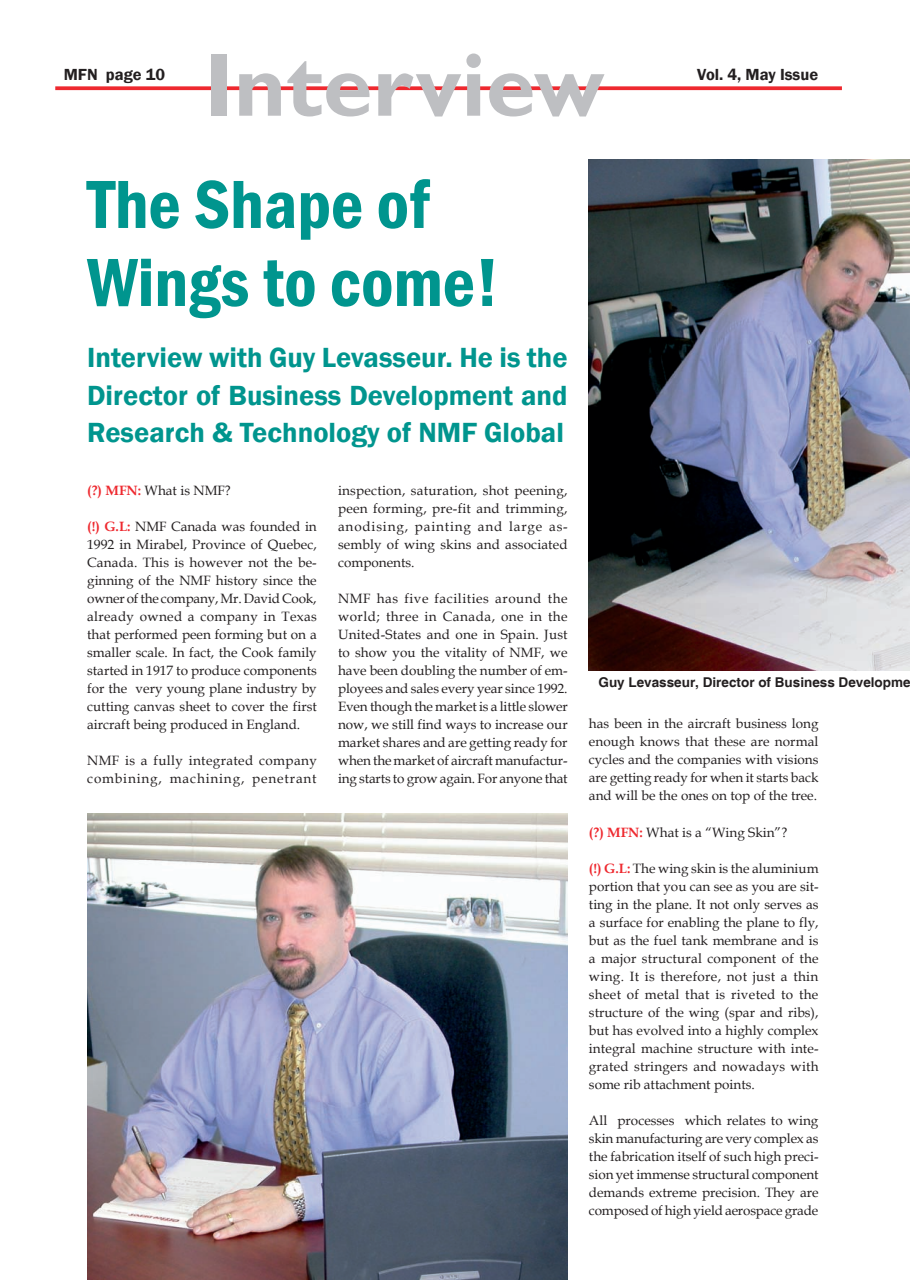
<style>
.page{position:relative;width:910px;height:1280px;background:#fff}
.page>*{position:absolute;margin:0;border:0;box-sizing:border-box;transform-origin:0 0}
.t1{font:700 90px "Gill Sans";color:#bebfc2}
.Main-Title{font:600 condensed 70.5px "Franklin Gothic";color:#00958e}
.Fliesstext-New{font:600 28.5px/37.5px "Franklin Gothic";color:#00958e;text-align:justify}
.page-no{font:600 16.5px "Franklin Gothic";color:#231f20}
.Fliesstext-New-2{font:13.5px/18px "Book Antiqua";color:#231f20;text-align:justify}
.Fliesstext-New-3{font:13.5px/18px "Book Antiqua";letter-spacing:.06em;color:#231f20}
.t2{font:700 13.5px "Helvetica";color:#231f20}
.s1{font-weight:700;color:#ee292f}
</style>
<div class="page">
<svg style="left:55px;top:86px;width:787px;height:4px;background:#ef3c41"></svg>
<img style="left:87px;top:814px;width:480px;height:466px">
<img style="left:589px;top:160px;width:321px;height:511px">
<p class="t1" style="left:204px;top:31px;width:402px">Interview</p>
<p class="page-no" style="left:64px;top:64px;width:103px">MFN page 10</p>
<p class="page-no" style="left:697px;top:64px;width:122px">Vol. 4, May Issue</p>
<p class="Main-Title" style="left:87px;top:157px;width:344px">The Shape of</p>
<p class="Main-Title" style="left:87px;top:235px;width:414px">Wings to come!</p>
<p class="Fliesstext-New" style="left:87px;top:339px;width:482px">Interview with Guy Levasseur. He is the Director of Business Development and Research &amp; Technology of NMF Global</p>
<p class="Fliesstext-New-2" style="left:87px;top:481px;width:145px"><span class="s1">(?) MFN:</span> What is NMF?</p>
<p class="Fliesstext-New-2" style="left:87px;top:517px;width:231px"><span class="s1">(!) G.L:</span> NMF Canada was founded in 1992 in Mirabel, Province of Quebec, Canada. This is however not the be&shy;ginning of the NMF history since the owner of the company, Mr. David Cook, already owned a company in Texas that performed peen forming but on a smaller scale. In fact, the Cook family started in 1917 to produce components for the very young plane industry by cutting canvas sheet to cover the first aircraft being produced in England.</p>
<p class="Fliesstext-New-3" style="left:87px;top:751px;width:231px">NMF is a fully integrated company combining, machining, penetrant</p>
<p class="Fliesstext-New-2" style="left:338px;top:481px;width:231px">inspection, saturation, shot peening, peen forming, pre-fit and trimming, anodising, painting and large as&shy;sembly of wing skins and associated components.</p>
<p class="Fliesstext-New-2" style="left:338px;top:589px;width:231px">NMF has five facilities around the world; three in Canada, one in the United-States and one in Spain. Just to show you the vitality of NMF, we have been doubling the number of em&shy;ployees and sales every year since 1992.<br>Even though the market is a little slower now, we still find ways to increase our market shares and are getting ready for when the market of aircraft manufactur&shy;ing starts to grow again. For anyone that</p>
<p class="t2" style="left:598px;top:674px;width:314px">Guy Levasseur, Director of Business Developme</p>
<p class="Fliesstext-New-2" style="left:589px;top:715px;width:231px">has been in the aircraft business long enough knows that these are normal cycles and the companies with visions are getting ready for when it starts back and will be the ones on top of the tree.</p>
<p class="Fliesstext-New-2" style="left:589px;top:823px;width:200px"><span class="s1">(?) MFN:</span> What is a “Wing Skin”?</p>
<p class="Fliesstext-New-2" style="left:589px;top:859px;width:231px"><span class="s1">(!) G.L:</span> The wing skin is the aluminium portion that you can see as you are sit&shy;ting in the plane. It not only serves as a surface for enabling the plane to fly, but as the fuel tank membrane and is a major structural component of the wing. It is therefore, not just a thin sheet of metal that is riveted to the structure of the wing (spar and ribs), but has evolved into a highly complex integral machine structure with inte&shy;grated stringers and nowadays with some rib attachment points.</p>
<p class="Fliesstext-New-2" style="left:589px;top:1111px;width:231px">All processes which relates to wing skin manufacturing are very complex as the fabrication itself of such high preci&shy;sion yet immense structural component demands extreme precision. They are composed of high yield aerospace grade</p>
</div>
